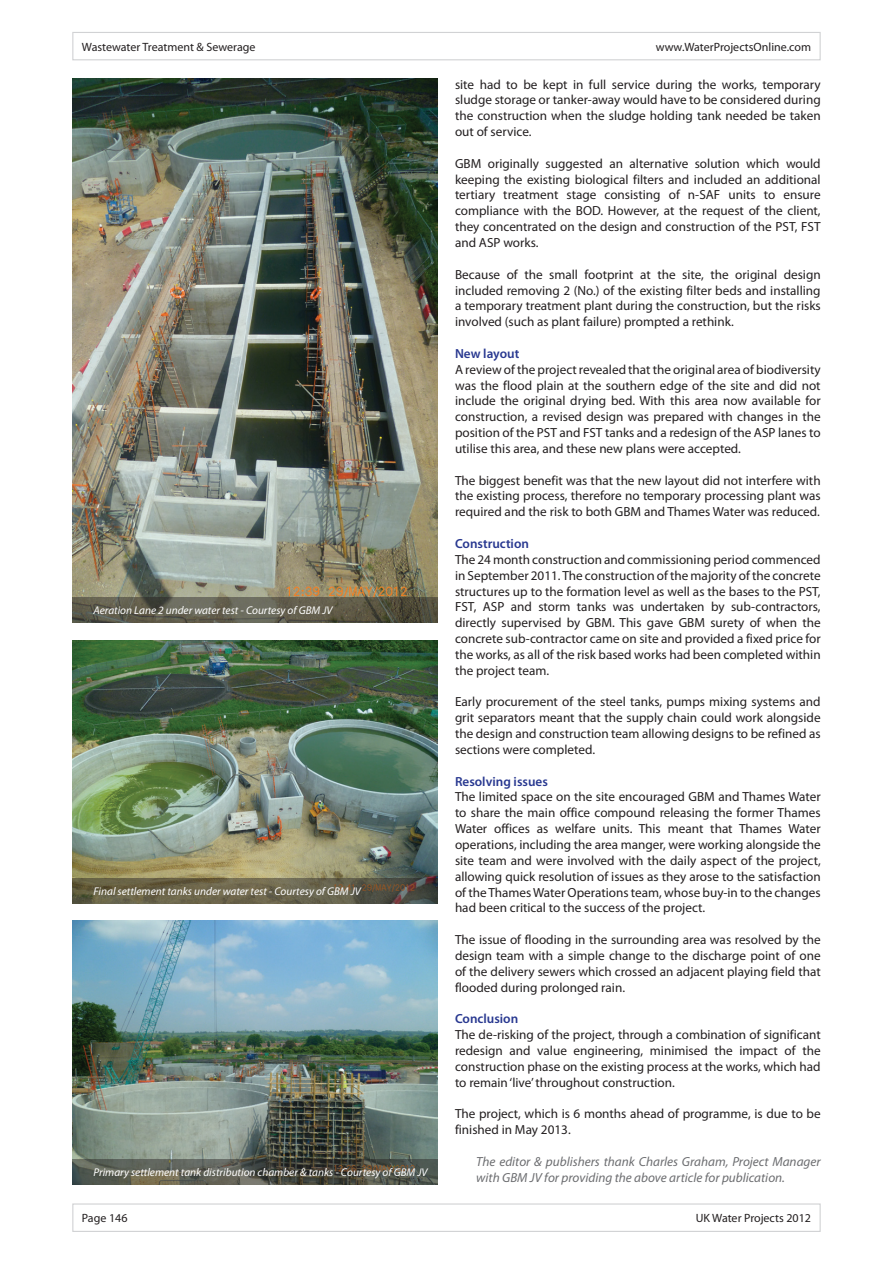
<style>
.page{position:relative;width:893px;height:1263px;background:#fff}
.page>*{position:absolute;margin:0;border:0;box-sizing:border-box;transform-origin:0 0}
.t1{font:13.2px/15.9px "Myriad Pro";color:#231f20;text-align:justify}
.t2{font:italic 13.2px/15.9px "Myriad Pro";color:#6c6d70}
.t3{font:600 13.2px "Myriad Pro";color:#283890}
.t4{font:12px "Myriad Pro";color:#231f20}
.t5{font:italic 11.25px "Myriad Pro";color:#fff}
</style>
<div class="page">
<img style="left:72px;top:79px;width:366px;height:518px">
<div style="left:72px;top:32px;width:749px;height:28px;border:1px solid #d1d2d4"></div>
<svg style="left:72px;top:597px;width:366px;height:26px;background:#5d5a4b"></svg>
<img style="left:72px;top:921px;width:366px;height:238px">
<img style="left:72px;top:640px;width:366px;height:238px">
<svg style="left:72px;top:1159px;width:366px;height:25px;background:#54554a"></svg>
<svg style="left:72px;top:878px;width:366px;height:26px;background:#635d47"></svg>
<div style="left:72px;top:1203px;width:749px;height:29px;border:1px solid #d1d2d4"></div>
<p class="t4" style="left:82px;top:39px;width:175px">Wastewater Treatment &amp; Sewerage</p>
<p class="t4" style="left:656px;top:39px;width:157px">www.WaterProjectsOnline.com</p>
<p class="t1" style="left:455px;top:76px;width:367px">site had to be kept in full service during the works, temporary sludge storage or tanker-away would have to be considered during the construction when the sludge holding tank needed be taken out of service.</p>
<p class="t1" style="left:455px;top:155px;width:367px">GBM originally suggested an alternative solution which would keeping the existing biological filters and included an additional tertiary treatment stage consisting of n-SAF units to ensure compliance with the BOD. However, at the request of the client, they concentrated on the design and construction of the PST, FST and ASP works.</p>
<p class="t1" style="left:455px;top:266px;width:367px">Because of the small footprint at the site, the original design included removing 2 (No.) of the existing filter beds and installing a temporary treatment plant during the construction, but the risks involved (such as plant failure) prompted a rethink.</p>
<p class="t3" style="left:455px;top:345px;width:66px">New layout</p>
<p class="t1" style="left:455px;top:361px;width:367px">A review of the project revealed that the original area of biodiversity was the flood plain at the southern edge of the site and did not include the original drying bed. With this area now available for construction, a revised design was prepared with changes in the position of the PST and FST tanks and a redesign of the ASP lanes to utilise this area, and these new plans were accepted.</p>
<p class="t1" style="left:455px;top:472px;width:367px">The biggest benefit was that the new layout did not interfere with the existing process, therefore no temporary processing plant was required and the risk to both GBM and Thames Water was reduced.</p>
<p class="t3" style="left:455px;top:535px;width:76px">Construction</p>
<p class="t1" style="left:455px;top:551px;width:367px">The 24 month construction and commissioning period commenced in September 2011. The construction of the majority of the concrete structures up to the formation level as well as the bases to the PST, FST, ASP and storm tanks was undertaken by sub-contractors, directly supervised by GBM. This gave GBM surety of when the concrete sub-contractor came on site and provided a fixed price for the works, as all of the risk based works had been completed within the project team.</p>
<p class="t1" style="left:455px;top:694px;width:367px">Early procurement of the steel tanks, pumps mixing systems and grit separators meant that the supply chain could work alongside the design and construction team allowing designs to be refined as sections were completed.</p>
<p class="t3" style="left:455px;top:773px;width:94px">Resolving issues</p>
<p class="t1" style="left:455px;top:789px;width:367px">The limited space on the site encouraged GBM and Thames Water to share the main office compound releasing the former Thames Water offices as welfare units. This meant that Thames Water operations, including the area manger, were working alongside the site team and were involved with the daily aspect of the project, allowing quick resolution of issues as they arose to the satisfaction of the Thames Water Operations team, whose buy-in to the changes had been critical to the success of the project.</p>
<p class="t1" style="left:455px;top:931px;width:367px">The issue of flooding in the surrounding area was resolved by the design team with a simple change to the discharge point of one of the delivery sewers which crossed an adjacent playing field that flooded during prolonged rain.</p>
<p class="t3" style="left:455px;top:1010px;width:65px">Conclusion</p>
<p class="t1" style="left:455px;top:1026px;width:367px">The de-risking of the project, through a combination of significant redesign and value engineering, minimised the impact of the construction phase on the existing process at the works, which had to remain ‘live’ throughout construction.</p>
<p class="t1" style="left:455px;top:1106px;width:367px">The project, which is 6 months ahead of programme, is due to be finished in May 2013.</p>
<p class="t2" style="left:476px;top:1153px;width:346px">The editor &amp; publishers thank Charles Graham, Project Manager with GBM JV for providing the above article for publication.</p>
<p class="t5" style="left:94px;top:604px;width:240px">Aeration Lane 2 under water test - Courtesy of GBM JV</p>
<p class="t5" style="left:94px;top:884px;width:269px">Final settlement tanks under water test - Courtesy of GBM JV</p>
<p class="t5" style="left:94px;top:1165px;width:335px">Primary settlement tank distribution chamber &amp; tanks - Courtesy of GBM JV</p>
<p class="t4" style="left:82px;top:1211px;width:47px">Page 146</p>
<p class="t4" style="left:696px;top:1211px;width:117px">UK Water Projects 2012</p>
</div>
